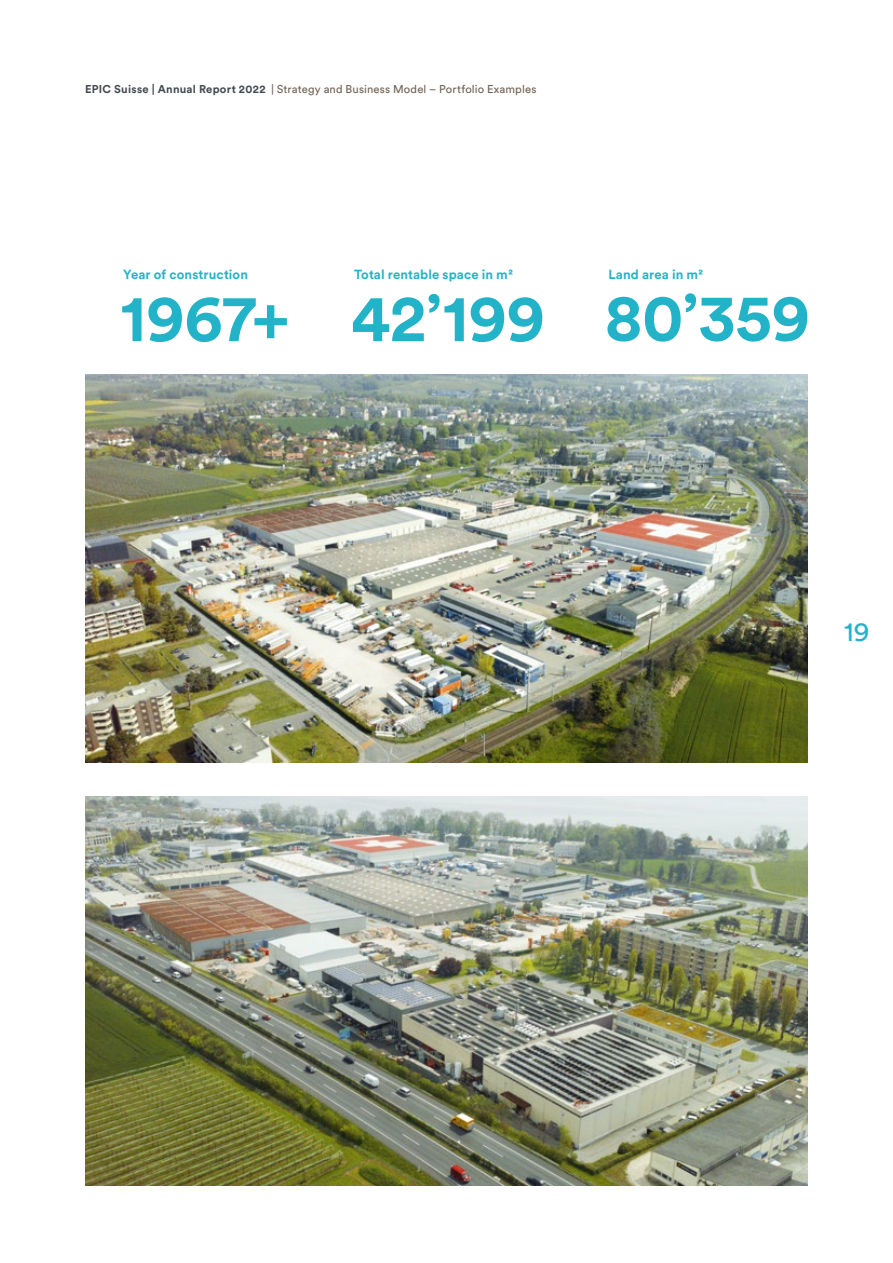
<style>
.page{position:relative;width:893px;height:1263px;background:#fff}
.page>*{position:absolute;margin:0;border:0;box-sizing:border-box;transform-origin:0 0}
.t1{font:700 66px "Circular Std";letter-spacing:-.005em;color:#23b3c8}
.t2{font:27px "Circular Std";color:#23b3c8}
.t3{font:700 13.2px "Circular Std";letter-spacing:.005em;color:#23b3c8}
.t4{font:11.25px "Circular Std";letter-spacing:.01em;color:#706051}
.s1{font-weight:700;color:#414950}
</style>
<div class="page">
<img style="left:85px;top:374px;width:723px;height:388px">
<img style="left:85px;top:797px;width:723px;height:388px">
<p class="t4" style="left:85px;top:82px;width:453px"><span class="s1">EPIC Suisse | Annual Report 2022</span> | Strategy and Business Model – Portfolio Examples</p>
<p class="t3" style="left:123px;top:266px;width:126px">Year of construction</p>
<h1 class="t1" style="left:120px;top:275px;width:171px">1967+</h1>
<p class="t3" style="left:354px;top:266px;width:161px">Total rentable space in m²</p>
<h1 class="t1" style="left:351px;top:275px;width:196px">42’199</h1>
<p class="t3" style="left:608px;top:266px;width:96px">Land area in m²</p>
<h1 class="t1" style="left:605px;top:275px;width:207px">80’359</h1>
<h2 class="t2" style="left:844px;top:615px;width:27px">19</h2>
</div>
